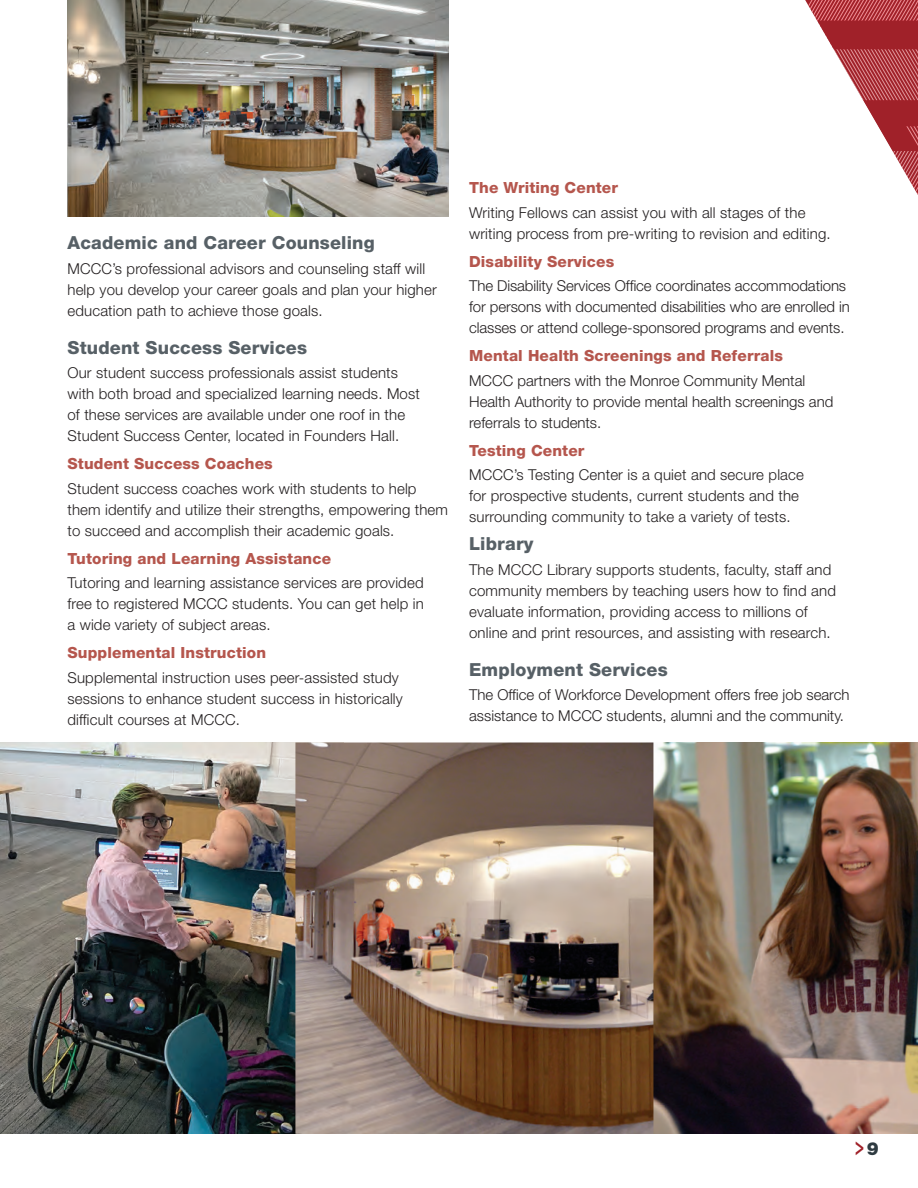
<style>
.page{position:relative;width:918px;height:1188px;background:#fff}
.page>*{position:absolute;margin:0;border:0;box-sizing:border-box;transform-origin:0 0}
.t1{font:500 26.25px "Helvetica Neue LT Std";color:#a02129;scale:.57 1}
.subs_2{font:800 18px "Helvetica Neue LT Std";letter-spacing:.01em;color:#576066}
.subs_3{font:800 15.3px "Helvetica Neue LT Std";letter-spacing:.01em;color:#b5564d}
.Paragraph_Style_2{font:300 15px/21px "Helvetica Neue LT Std";letter-spacing:.01em;color:#231f20}
.Paragraph_1{font:300 15px/21px "Helvetica Neue LT Std";letter-spacing:.01em;color:#231f20}
.s1{font-weight:900;font-size:18px;color:#2f3b41}
</style>
<div class="page">
<img style="left:0;top:742px;width:295px;height:392px">
<img style="left:653px;top:742px;width:265px;height:392px">
<img style="left:68px;top:0;width:381px;height:216px">
<svg style="left:805px;top:0;width:113px;height:195px"></svg>
<img style="left:295px;top:742px;width:358px;height:392px">
<p class="subs_2" style="left:68px;top:232px;width:309px">Academic and Career Counseling</p>
<p class="Paragraph_1" style="left:68px;top:257px;width:371px">MCCC’s professional advisors and counseling staff will help you develop your career goals and plan your higher education path to achieve those goals.</p>
<p class="subs_2" style="left:68px;top:337px;width:241px">Student Success Services</p>
<p class="Paragraph_1" style="left:68px;top:362px;width:354px">Our student success professionals assist students with both broad and specialized learning needs. Most of these services are available under one roof in the Student Success Center, located in Founders Hall.</p>
<p class="subs_3" style="left:68px;top:455px;width:207px">Student Success Coaches</p>
<p class="Paragraph_Style_2" style="left:68px;top:478px;width:382px">Student success coaches work with students to help them identify and utilize their strengths, empowering them to succeed and accomplish their academic goals.</p>
<p class="subs_3" style="left:68px;top:549px;width:265px">Tutoring and Learning Assistance</p>
<p class="Paragraph_Style_2" style="left:68px;top:572px;width:358px;text-align:justify">Tutoring and learning assistance services are provided free to registered MCCC students. You can get help in a wide variety of subject areas.</p>
<p class="subs_3" style="left:68px;top:644px;width:200px">Supplemental Instruction</p>
<p class="Paragraph_Style_2" style="left:68px;top:667px;width:337px">Supplemental instruction uses peer-assisted study sessions to enhance student success in historically difficult courses at MCCC.</p>
<p class="subs_3" style="left:469px;top:179px;width:150px">The Writing Center</p>
<p class="Paragraph_Style_2" style="left:469px;top:202px;width:363px">Writing Fellows can assist you with all stages of the writing process from pre-writing to revision and editing.</p>
<p class="subs_3" style="left:469px;top:252px;width:147px">Disability Services</p>
<p class="Paragraph_Style_2" style="left:469px;top:275px;width:382px">The Disability Services Office coordinates accommodations for persons with documented disabilities who are enrolled in classes or attend college-sponsored programs and events.</p>
<p class="subs_3" style="left:469px;top:347px;width:315px">Mental Health Screenings and Referrals</p>
<p class="Paragraph_Style_2" style="left:469px;top:370px;width:366px">MCCC partners with the Monroe Community Mental<br>Health Authority to provide mental health screenings and referrals to students.</p>
<p class="subs_3" style="left:469px;top:441px;width:117px">Testing Center</p>
<p class="Paragraph_Style_2" style="left:469px;top:464px;width:336px">MCCC’s Testing Center is a quiet and secure place for prospective students, current students and the surrounding community to take a variety of tests.</p>
<p class="subs_2" style="left:469px;top:533px;width:66px">Library</p>
<p class="Paragraph_1" style="left:469px;top:559px;width:368px">The MCCC Library supports students, faculty, staff and community members by teaching users how to find and evaluate information, providing access to millions of online and print resources, and assisting with research.</p>
<p class="subs_2" style="left:469px;top:659px;width:200px">Employment Services</p>
<p class="Paragraph_1" style="left:469px;top:684px;width:382px">The Office of Workforce Development offers free job search assistance to MCCC students, alumni and the community.</p>
<p class="t1" style="left:855px;top:1131px;width:43px">&gt; <span class="s1">9</span></p>
</div>
